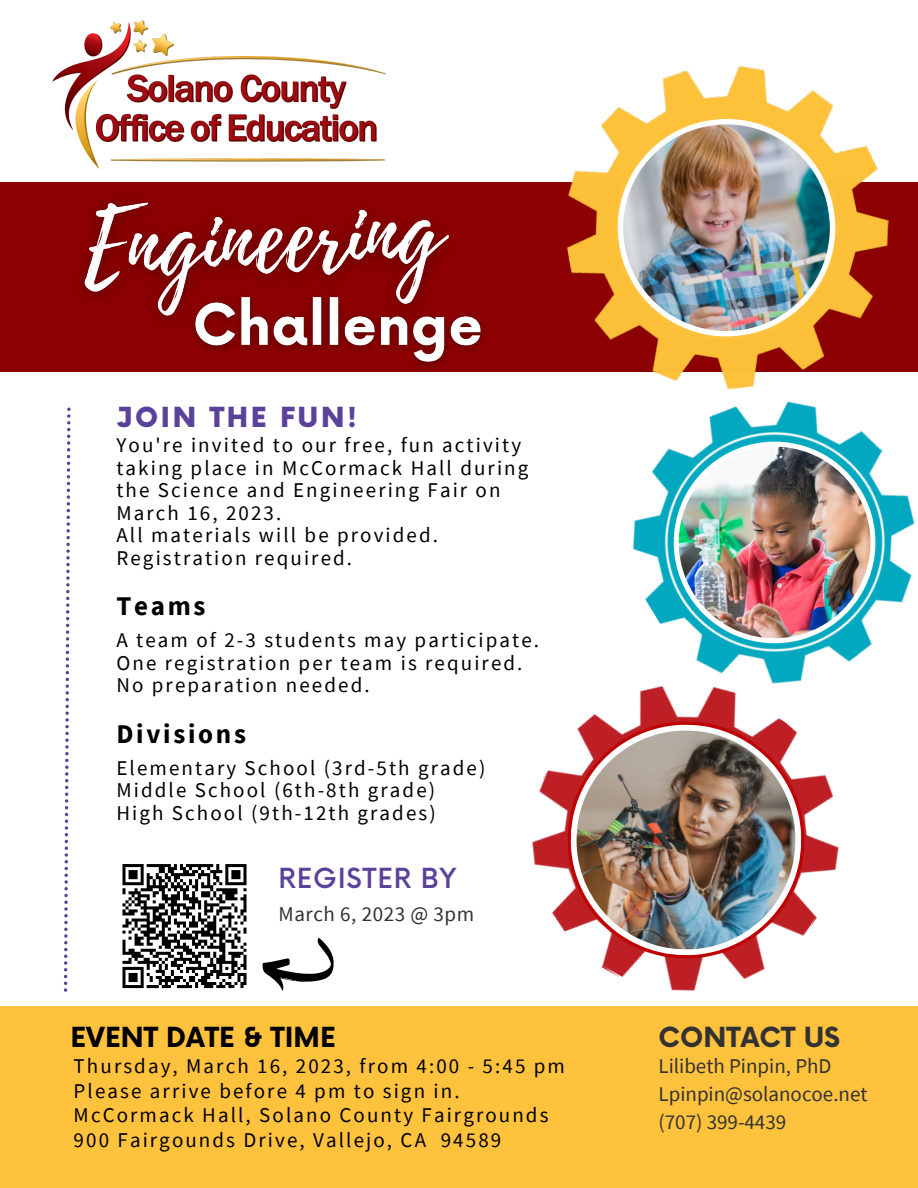
<style>
.page{position:relative;width:918px;height:1188px;background:#fff}
.page>*{position:absolute;margin:0;border:0;box-sizing:border-box;transform-origin:0 0}
.t1{font:700 27px "Source Sans Pro";letter-spacing:.1em;color:#000}
.t2{font:700 27px "Now";color:#000}
.t3{font:900 27px "Now";letter-spacing:.1em;color:#5a429a}
.t4{font:500 27px "Now";letter-spacing:.025em;color:#5a429a}
.t5{font:700 27px "Now";color:#323232}
.t6{font:21px/22.5px "Source Sans Pro";letter-spacing:.1em;color:#000}
.t7{font:21px/28.2px "Source Sans Pro";color:#323232}
.t8{font:21px "Source Sans Pro";letter-spacing:.025em;color:#323232}
</style>
<div class="page">
<img style="left:52px;top:20px;width:334px;height:120px">
<svg style="left:64px;top:408px;width:7px;height:584px"></svg>
<div style="left:0;top:182px;width:918px;height:189px;background:#8c0001"></div>
<img style="left:633px;top:371px;width:285px;height:253px">
<svg style="left:671px;top:439px;width:207px;height:185px"></svg>
<img style="left:679px;top:447px;width:191px;height:183px">
<img style="left:544px;top:66px;width:365px;height:344px">
<svg style="left:615px;top:116px;width:223px;height:224px;fill:#fcc13a"></svg>
<svg style="left:618px;top:119px;width:217px;height:218px;fill:#fdc23a"></svg>
<img style="left:623px;top:124px;width:207px;height:207px">
<img style="left:532px;top:630px;width:340px;height:361px">
<svg style="left:568px;top:722px;width:236px;height:236px"></svg>
<svg style="left:571px;top:725px;width:230px;height:230px"></svg>
<img style="left:576px;top:730px;width:220px;height:219px">
<div style="left:0;top:1006px;width:918px;height:182px;background:#ffc23d"></div>
<img style="left:179px;top:320px;width:319px;height:52px">
<img style="left:80px;top:140px;width:397px;height:213px">
<svg style="left:122px;top:864px;width:212px;height:127px"></svg>
<p class="t3" style="left:116px;top:403px;width:242px">JOIN THE FUN!</p>
<p class="t6" style="left:116px;top:433px;width:413px">You're invited to our free, fun activity taking place in McCormack Hall during the Science and Engineering Fair on<br>March 16, 2023.<br>All materials will be provided.<br>Registration required.</p>
<p class="t1" style="left:116px;top:589px;width:91px">Teams</p>
<p class="t6" style="left:116px;top:628px;width:424px">A team of 2-3 students may participate.<br>One registration per team is required.<br>No preparation needed.</p>
<p class="t1" style="left:116px;top:716px;width:131px">Divisions</p>
<p class="t6" style="left:116px;top:756px;width:370px">Elementary School (3rd-5th grade)<br>Middle School (6th-8th grade)<br>High School (9th-12th grades)</p>
<p class="t4" style="left:279px;top:864px;width:180px">REGISTER BY</p>
<p class="t8" style="left:279px;top:900px;width:197px">March 6, 2023 @ 3pm</p>
<p class="t5" style="left:659px;top:1023px;width:183px">CONTACT US</p>
<p class="t2" style="left:71px;top:1023px;width:267px">EVENT DATE &amp; TIME</p>
<p class="t6" style="left:74px;top:1053px;width:493px;line-height:24.8px">Thursday, March 16, 2023, from 4:00 - 5:45 pm Please arrive before 4 pm to sign in.<br>McCormack Hall, Solano County Fairgrounds 900 Fairgounds Drive, Vallejo, CA 94589</p>
<p class="t7" style="left:659px;top:1052px;width:211px">Lilibeth Pinpin, PhD<br>Lpinpin@solanocoe.net (707) 399-4439</p>
</div>
